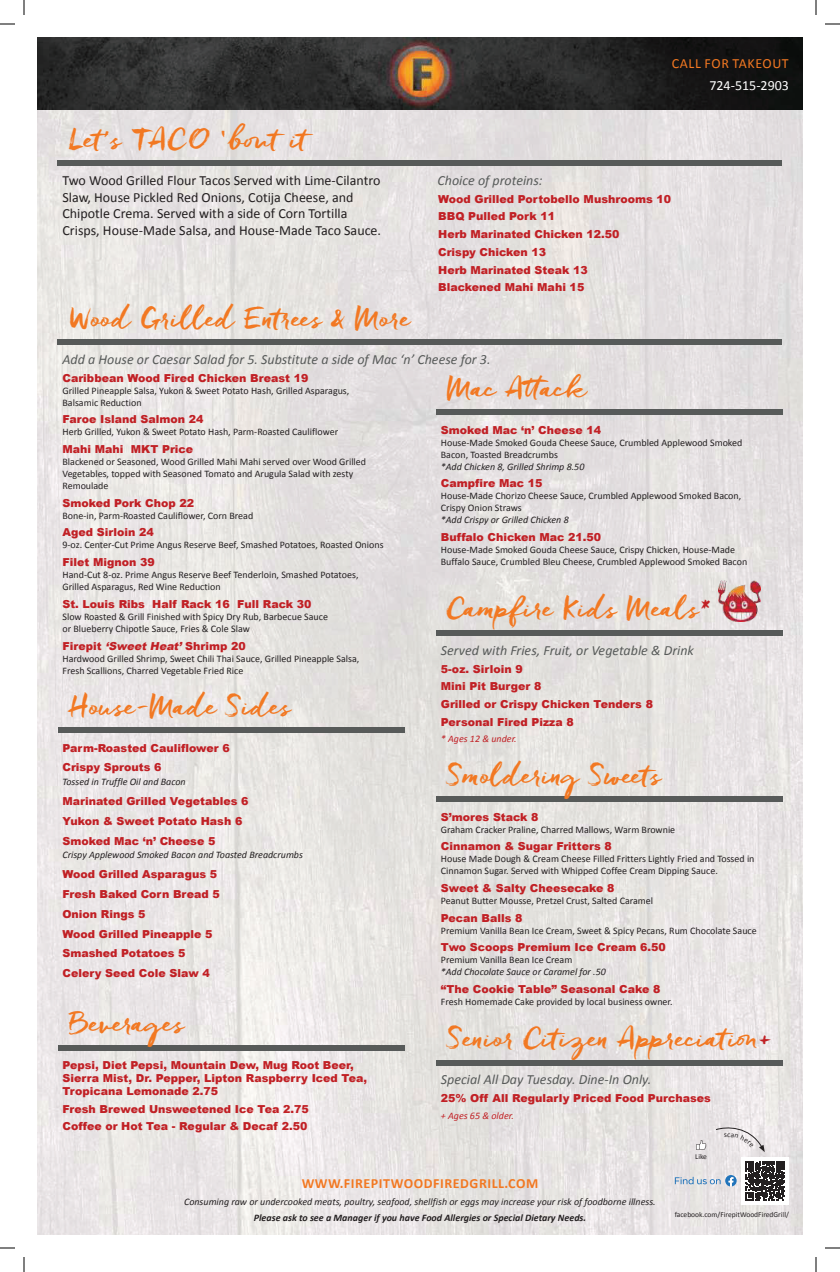
<style>
.page{position:relative;width:840px;height:1272px;background:#fff}
.page>*{position:absolute;margin:0;border:0;box-sizing:border-box;transform-origin:0 0}
.t1{font:29px "Freeland";color:#f27822}
.t2{font:14px/16.8px "Calibri";color:#231f20}
.t3{font:italic 14px "Calibri";color:#575a59}
.t4{font:700 14px "Calibri";letter-spacing:.04em;color:#f27822}
.t5{font:14px "Calibri";letter-spacing:.04em;color:#f27822}
.t6{font:14px "Calibri";color:#fff}
.t7{font:900 11px/17.7px "Arial";color:#c12025}
.t8{font:10px/12px "Calibri";color:#231f20}
.t9{font:italic 10px "Calibri";color:#231f20}
.t10{font:italic 700 10px "Calibri";color:#231f20}
.t11{font:italic 10px "Calibri";color:#c12025}
.t12{font:7.5px "Calibri";color:#231f20}
.s1{font-style:italic}
.s2{color:#c12025}
</style>
<div class="page">
<img style="left:38px;top:110px;width:764px;height:1124px">
<img style="left:38px;top:38px;width:764px;height:72px">
<div style="left:58px;top:339px;width:724px;height:6px;background:#575a59"></div>
<div style="left:741px;top:1157px;width:48px;height:48px;background:#fff"></div>
<svg style="left:746px;top:1161px;width:39px;height:39px"></svg>
<svg style="left:675px;top:1175px;width:62px;height:11px"></svg>
<svg style="left:696px;top:1140px;width:10px;height:10px"></svg>
<div style="left:58px;top:160px;width:724px;height:6px;background:#575a59"></div>
<div style="left:436px;top:796px;width:346px;height:6px;background:#575a59"></div>
<div style="left:436px;top:409px;width:346px;height:6px;background:#575a59"></div>
<div style="left:436px;top:1060px;width:346px;height:6px;background:#575a59"></div>
<div style="left:58px;top:727px;width:346px;height:6px;background:#575a59"></div>
<div style="left:58px;top:1045px;width:346px;height:6px;background:#575a59"></div>
<div style="left:436px;top:630px;width:346px;height:6px;background:#575a59"></div>
<img style="left:718px;top:580px;width:42px;height:42px">
<svg style="left:0;top:23px;width:15px;height:2px"></svg>
<svg style="left:825px;top:23px;width:15px;height:2px"></svg>
<svg style="left:0;top:1247px;width:15px;height:2px"></svg>
<svg style="left:825px;top:1247px;width:15px;height:2px"></svg>
<svg style="left:23px;top:0;width:2px;height:15px"></svg>
<svg style="left:23px;top:1257px;width:2px;height:15px"></svg>
<svg style="left:815px;top:0;width:2px;height:15px"></svg>
<svg style="left:815px;top:1257px;width:2px;height:15px"></svg>
<svg style="left:715px;top:1126px;width:50px;height:26px"></svg>
<h1 class="t1" style="left:69px;top:120px;width:240px">Let’s TACO ‘bout it</h1>
<h2 class="t5" style="left:672px;top:54px;width:118px">CALL FOR TAKEOUT</h2>
<h2 class="t6" style="left:709px;top:75px;width:81px">724-515-2903</h2>
<h2 class="t2" style="left:62px;top:171px;width:320px">Two Wood Grilled Flour Tacos Served with Lime-Cilantro Slaw, House Pickled Red Onions, Cotija Cheese, and Chipotle Crema. Served with a side of Corn Tortilla Crisps, House-Made Salsa, and House-Made Taco Sauce.</h2>
<h2 class="t3" style="left:438px;top:170px;width:107px">Choice of proteins:</h2>
<p class="t7" style="left:438px;top:190px;width:234px">Wood Grilled Portobello Mushrooms 10<br>BBQ Pulled Pork 11<br>Herb Marinated Chicken 12.50<br>Crispy Chicken 13<br>Herb Marinated Steak 13<br>Blackened Mahi Mahi 15</p>
<h1 class="t1" style="left:69px;top:299px;width:343px">Wood Grilled Entrees &amp; More</h1>
<h2 class="t3" style="left:62px;top:349px;width:430px">Add a House or Caesar Salad for 5. Substitute a side of Mac ‘n’ Cheese for 3.</h2>
<p class="t7" style="left:62px;top:369px;width:247px">Caribbean Wood Fired Chicken Breast 19</p>
<p class="t8" style="left:62px;top:384px;width:288px">Grilled Pineapple Salsa, Yukon &amp; Sweet Potato Hash, Grilled Asparagus,<br>Balsamic Reduction</p>
<p class="t7" style="left:62px;top:410px;width:143px">Faroe Island Salmon 24</p>
<p class="t8" style="left:62px;top:426px;width:277px">Herb Grilled, Yukon &amp; Sweet Potato Hash, Parm-Roasted Cauliflower</p>
<p class="t7" style="left:62px;top:440px;width:132px">Mahi Mahi MKT Price</p>
<p class="t8" style="left:62px;top:455px;width:305px">Blackened or Seasoned, Wood Grilled Mahi Mahi served over Wood Grilled<br>Vegetables, topped with Seasoned Tomato and Arugula Salad with zesty<br>Remoulade</p>
<p class="t7" style="left:62px;top:494px;width:133px">Smoked Pork Chop 22</p>
<p class="t8" style="left:62px;top:509px;width:192px">Bone-in, Parm-Roasted Cauliflower, Corn Bread</p>
<p class="t7" style="left:62px;top:523px;width:93px">Aged Sirloin 24</p>
<p class="t8" style="left:62px;top:539px;width:323px">9-oz. Center-Cut Prime Angus Reserve Beef, Smashed Potatoes, Roasted Onions</p>
<p class="t7" style="left:62px;top:553px;width:94px">Filet Mignon 39</p>
<p class="t8" style="left:62px;top:569px;width:298px">Hand-Cut 8-oz. Prime Angus Reserve Beef Tenderloin, Smashed Potatoes,<br>Grilled Asparagus, Red Wine Reduction</p>
<p class="t7" style="left:62px;top:595px;width:251px">St. Louis Ribs Half Rack 16 Full Rack 30</p>
<p class="t8" style="left:62px;top:610px;width:267px">Slow Roasted &amp; Grill Finished with Spicy Dry Rub, Barbecue Sauce or Blueberry Chipotle Sauce, Fries &amp; Cole Slaw</p>
<p class="t7" style="left:62px;top:636px;width:185px">Firepit <span class="s1">‘Sweet Heat’</span> Shrimp 20</p>
<p class="t8" style="left:62px;top:652px;width:298px">Hardwood Grilled Shrimp, Sweet Chili Thai Sauce, Grilled Pineapple Salsa,<br>Fresh Scallions, Charred Vegetable Fried Rice</p>
<h1 class="t1" style="left:69px;top:687px;width:224px">House-Made Sides</h1>
<p class="t7" style="left:62px;top:737px;width:169px;line-height:20px">Parm-Roasted Cauliflower 6<br>Crispy Sprouts 6</p>
<p class="t9" style="left:62px;top:774px;width:125px">Tossed in Truffle Oil and Bacon</p>
<p class="t7" style="left:62px;top:790px;width:188px;line-height:20px">Marinated Grilled Vegetables 6<br>Yukon &amp; Sweet Potato Hash 6<br>Smoked Mac ‘n’ Cheese 5</p>
<p class="t9" style="left:62px;top:847px;width:242px">Crispy Applewood Smoked Bacon and Toasted Breadcrumbs</p>
<p class="t7" style="left:62px;top:863px;width:159px;line-height:20px">Wood Grilled Asparagus 5<br>Fresh Baked Corn Bread 5<br>Onion Rings 5<br>Wood Grilled Pineapple 5<br>Smashed Potatoes 5<br>Celery Seed Cole Slaw 4</p>
<h1 class="t1" style="left:69px;top:1004px;width:117px">Beverages</h1>
<p class="t7" style="left:62px;top:1058px;width:306px;line-height:13.2px">Pepsi, Diet Pepsi, Mountain Dew, Mug Root Beer,<br>Sierra Mist, Dr. Pepper, Lipton Raspberry Iced Tea,<br>Tropicana Lemonade 2.75</p>
<p class="t7" style="left:62px;top:1100px;width:248px">Fresh Brewed Unsweetened Ice Tea 2.75<br>Coffee or Hot Tea - Regular &amp; Decaf 2.50</p>
<h1 class="t1" style="left:447px;top:369px;width:141px">Mac Attack</h1>
<p class="t7" style="left:441px;top:420px;width:162px">Smoked Mac ‘n’ Cheese 14</p>
<p class="t8" style="left:441px;top:436px;width:303px">House-Made Smoked Gouda Cheese Sauce, Crumbled Applewood Smoked<br>Bacon, Toasted Breadcrumbs</p>
<p class="t9" style="left:441px;top:459px;width:145px">*Add Chicken 8, Grilled Shrimp 8.50</p>
<p class="t7" style="left:441px;top:474px;width:103px">Campfire Mac 15</p>
<p class="t8" style="left:441px;top:490px;width:302px">House-Made Chorizo Cheese Sauce, Crumbled Applewood Smoked Bacon,<br>Crispy Onion Straws</p>
<p class="t9" style="left:441px;top:513px;width:129px">*Add Crispy or Grilled Chicken 8</p>
<p class="t7" style="left:441px;top:528px;width:162px">Buffalo Chicken Mac 21.50</p>
<p class="t8" style="left:441px;top:543px;width:308px">House-Made Smoked Gouda Cheese Sauce, Crispy Chicken, House-Made<br>Buffalo Sauce, Crumbled Bleu Cheese, Crumbled Applewood Smoked Bacon</p>
<h1 class="t1" style="left:447px;top:589px;width:269px">Campfire Kids Meals<span class="s2">*</span></h1>
<h2 class="t3" style="left:441px;top:640px;width:255px">Served with Fries, Fruit, or Vegetable &amp; Drink</h2>
<p class="t7" style="left:441px;top:659px;width:214px">5-oz. Sirloin 9<br>Mini Pit Burger 8<br>Grilled or Crispy Chicken Tenders 8<br>Personal Fired Pizza 8</p>
<p class="t11" style="left:441px;top:732px;width:77px">* Ages 12 &amp; under.</p>
<h1 class="t1" style="left:447px;top:756px;width:216px">Smoldering Sweets</h1>
<p class="t7" style="left:441px;top:807px;width:99px">S’mores Stack 8</p>
<p class="t8" style="left:441px;top:823px;width:236px">Graham Cracker Praline, Charred Mallows, Warm Brownie</p>
<p class="t7" style="left:441px;top:837px;width:173px">Cinnamon &amp; Sugar Fritters 8</p>
<p class="t8" style="left:441px;top:853px;width:315px">House Made Dough &amp; Cream Cheese Filled Fritters Lightly Fried and Tossed in<br>Cinnamon Sugar. Served with Whipped Coffee Cream Dipping Sauce.</p>
<p class="t7" style="left:441px;top:879px;width:175px">Sweet &amp; Salty Cheesecake 8</p>
<p class="t8" style="left:441px;top:894px;width:214px">Peanut Butter Mousse, Pretzel Crust, Salted Caramel</p>
<p class="t7" style="left:441px;top:909px;width:83px">Pecan Balls 8</p>
<p class="t8" style="left:441px;top:924px;width:317px">Premium Vanilla Bean Ice Cream, Sweet &amp; Spicy Pecans, Rum Chocolate Sauce</p>
<p class="t7" style="left:441px;top:938px;width:226px">Two Scoops Premium Ice Cream 6.50</p>
<p class="t8" style="left:441px;top:954px;width:133px">Premium Vanilla Bean Ice Cream</p>
<p class="t9" style="left:441px;top:965px;width:167px">*Add Chocolate Sauce or Caramel for .50</p>
<p class="t7" style="left:441px;top:980px;width:221px">“The Cookie Table” Seasonal Cake 8</p>
<p class="t8" style="left:441px;top:995px;width:233px">Fresh Homemade Cake provided by local business owner.</p>
<h1 class="t1" style="left:447px;top:1019px;width:327px">Senior Citizen Appreciation<span class="s2">+</span></h1>
<h2 class="t3" style="left:441px;top:1070px;width:212px">Special All Day Tuesday. Dine-In Only.</h2>
<p class="t7" style="left:441px;top:1089px;width:272px">25% Off All Regularly Priced Food Purchases</p>
<p class="t11" style="left:441px;top:1109px;width:75px">+ Ages 65 &amp; older.</p>
<p class="t12" style="left:695px;top:1151px;width:13px">Like</p>
<h2 class="t4" style="left:302px;top:1173px;width:238px">WWW.FIREPITWOODFIREDGRILL.COM</h2>
<p class="t9" style="left:184px;top:1194px;width:473px">Consuming raw or undercooked meats, poultry, seafood, shellfish or eggs may increase your risk of foodborne illness.</p>
<p class="t10" style="left:254px;top:1211px;width:334px">Please ask to see a Manager if you have Food Allergies or Special Dietary Needs.</p>
<p class="t12" style="left:675px;top:1209px;width:116px">facebook.com/FirepitWoodFiredGrill/</p>
</div>
